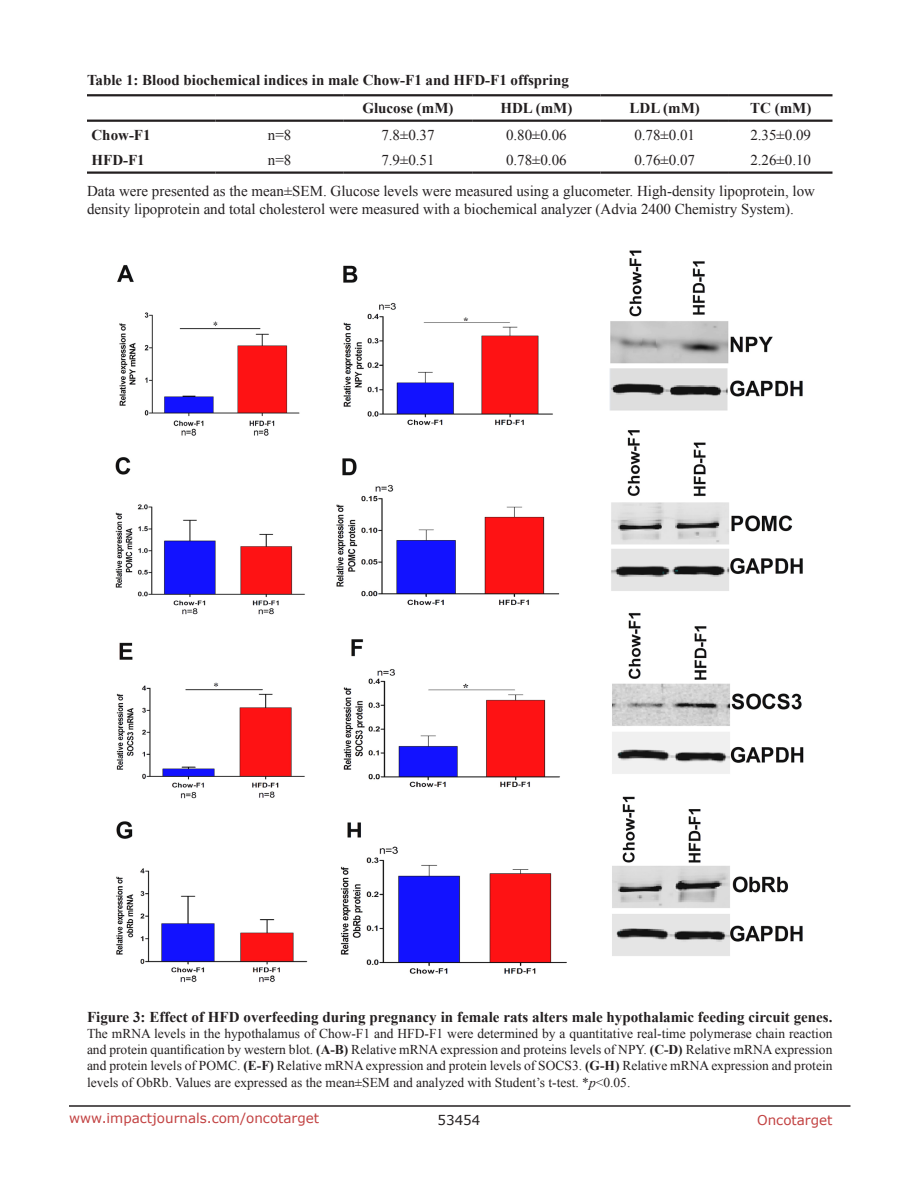
<style>
.page{position:relative;width:918px;height:1188px;background:#fff}
.page>*{position:absolute;margin:0;border:0;box-sizing:border-box;transform-origin:0 0}
.TableText1{font:15px/18px "Times New Roman";color:#231f20}
.Table_head{font:700 15px "Times New Roman";color:#231f20}
.figuretext{font:700 15px "Times New Roman";color:#231f20}
.TableText1_Center{font:15px "Times New Roman";color:#231f20}
.figuretext-2{font:13.5px/16.2px "Times New Roman";color:#231f20;text-align:justify}
.t1{font:13.5px "Verdana";color:#c24141}
.t2{font:13.5px "Verdana";color:#231f20}
.s1{font-weight:700}
.s2{font-style:italic}
</style>
<div class="page">
<hr style="left:69px;top:1105px;width:781px;height:2px;background:#231f20">
<svg style="left:87px;top:96px;width:745px;height:24px"></svg>
<hr style="left:87px;top:94px;width:128px;height:2px;background:#231f20">
<hr style="left:215px;top:94px;width:129px;height:2px;background:#231f20">
<hr style="left:344px;top:94px;width:128px;height:2px;background:#231f20">
<hr style="left:472px;top:94px;width:129px;height:2px;background:#231f20">
<hr style="left:601px;top:94px;width:128px;height:2px;background:#231f20">
<hr style="left:729px;top:94px;width:104px;height:2px;background:#231f20">
<hr style="left:87px;top:120px;width:128px;height:2px;background:#231f20">
<hr style="left:215px;top:120px;width:129px;height:2px;background:#231f20">
<hr style="left:344px;top:120px;width:128px;height:2px;background:#231f20">
<hr style="left:472px;top:120px;width:129px;height:2px;background:#231f20">
<hr style="left:601px;top:120px;width:128px;height:2px;background:#231f20">
<hr style="left:729px;top:120px;width:104px;height:2px;background:#231f20">
<hr style="left:87px;top:171px;width:128px;height:3px;background:#231f20">
<hr style="left:215px;top:171px;width:129px;height:3px;background:#231f20">
<hr style="left:344px;top:171px;width:128px;height:3px;background:#231f20">
<hr style="left:472px;top:171px;width:129px;height:3px;background:#231f20">
<hr style="left:601px;top:171px;width:128px;height:3px;background:#231f20">
<hr style="left:729px;top:171px;width:104px;height:3px;background:#231f20">
<img style="left:115px;top:250px;width:689px;height:733px">
<p class="Table_head" style="left:87px;top:69px;width:483px">Table 1: Blood biochemical indices in male Chow-F1 and HFD-F1 offspring</p>
<p class="Table_head" style="left:362px;top:97px;width:93px">Glucose (mM)</p>
<p class="Table_head" style="left:500px;top:97px;width:74px">HDL (mM)</p>
<p class="Table_head" style="left:630px;top:97px;width:72px">LDL (mM)</p>
<p class="Table_head" style="left:750px;top:97px;width:63px">TC (mM)</p>
<p class="Table_head" style="left:92px;top:124px;width:61px">Chow-F1</p>
<p class="TableText1" style="left:268px;top:125px;width:25px">n=8</p>
<p class="TableText1" style="left:381px;top:125px;width:55px">7.8±0.37</p>
<p class="TableText1" style="left:506px;top:125px;width:62px">0.80±0.06</p>
<p class="TableText1" style="left:634px;top:125px;width:62px">0.78±0.01</p>
<p class="TableText1" style="left:750px;top:125px;width:62px">2.35±0.09</p>
<p class="Table_head" style="left:92px;top:149px;width:55px">HFD-F1</p>
<p class="TableText1_Center" style="left:268px;top:150px;width:25px">n=8</p>
<p class="TableText1_Center" style="left:381px;top:150px;width:55px">7.9±0.51</p>
<p class="TableText1_Center" style="left:506px;top:150px;width:62px">0.78±0.06</p>
<p class="TableText1_Center" style="left:634px;top:150px;width:62px">0.76±0.07</p>
<p class="TableText1_Center" style="left:750px;top:150px;width:62px">2.26±0.10</p>
<p class="TableText1" style="left:87px;top:182px;width:730px">Data were presented as the mean±SEM. Glucose levels were measured using a glucometer. High-density lipoprotein, low density lipoprotein and total cholesterol were measured with a biochemical analyzer (Advia 2400 Chemistry System).</p>
<p class="figuretext" style="left:87px;top:1006px;width:747px">Figure 3: Effect of HFD overfeeding during pregnancy in female rats alters male hypothalamic feeding circuit genes.</p>
<p class="figuretext-2" style="left:87px;top:1025px;width:747px">The mRNA levels in the hypothalamus of Chow-F1 and HFD-F1 were determined by a quantitative real-time polymerase chain reaction and protein quantification by western blot. <span class="s1">(A-B)</span> Relative mRNA expression and proteins levels of NPY. <span class="s1">(C-D)</span> Relative mRNA expression and protein levels of POMC. <span class="s1">(E-F)</span> Relative mRNA expression and protein levels of SOCS3. <span class="s1">(G-H)</span> Relative mRNA expression and protein levels of ObRb. Values are expressed as the mean±SEM and analyzed with Student’s t-test. *<span class="s2">p</span>&lt;0.05.</p>
<p class="t1" style="left:69px;top:1109px;width:252px">www.impactjournals.com/oncotarget</p>
<p class="t2" style="left:438px;top:1111px;width:44px">53454</p>
<p class="t1" style="left:757px;top:1111px;width:77px">Oncotarget</p>
</div>
